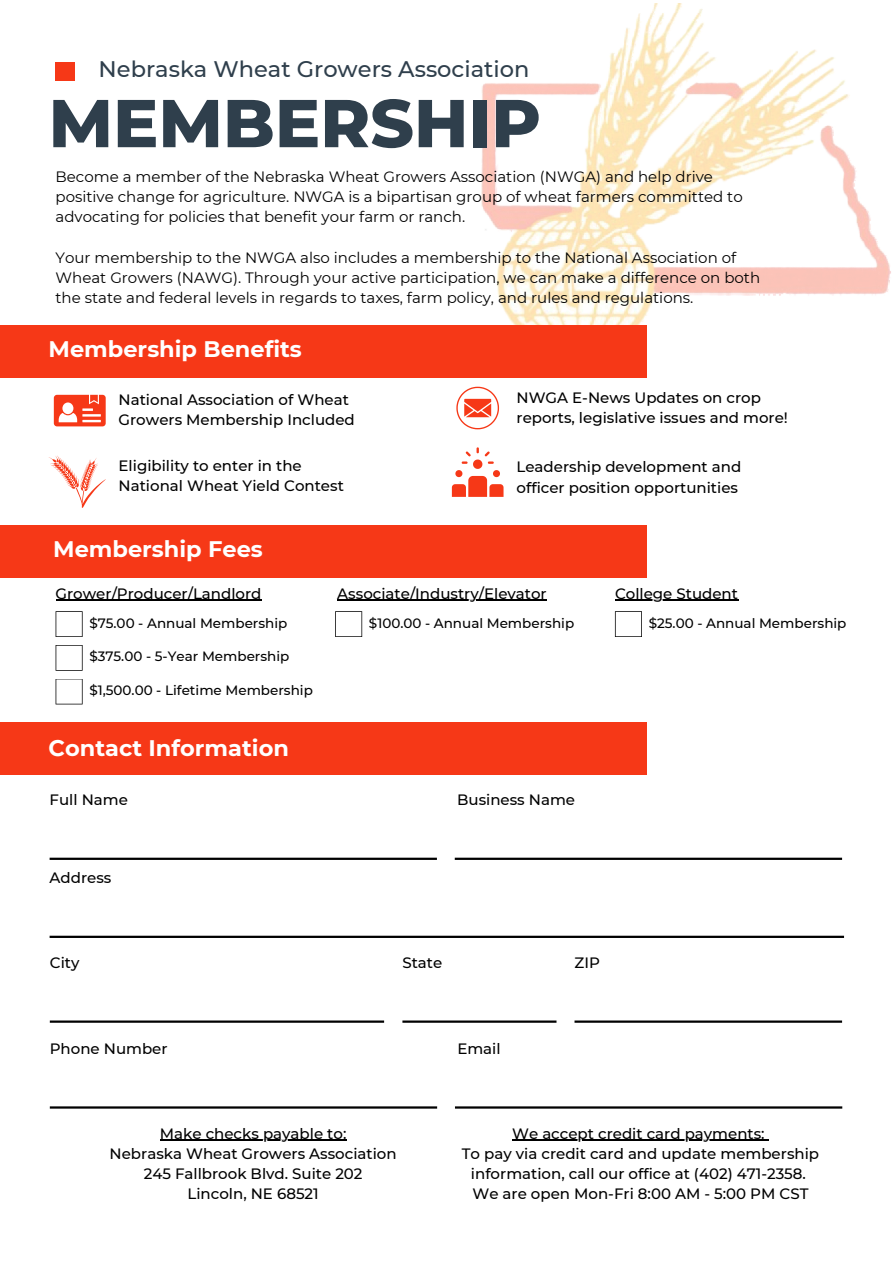
<style>
.page{position:relative;width:894px;height:1264px;background:#fff}
.page>*{position:absolute;margin:0;border:0;box-sizing:border-box;transform-origin:0 0}
.t1{font:800 67.5px "Montserrat";color:#2f3f4c}
.t2{font:700 22.5px "Montserrat";color:#fff}
.t3{font:500 22.5px "Montserrat";color:#2f3f4c}
.t4{font:500 15px/20.2px "Montserrat";color:#000}
.t5{font:15px/20.2px "Montserrat";color:#000}
.t6{font:500 13.5px "Montserrat";color:#000}
</style>
<div class="page">
<div style="left:0;top:525px;width:646px;height:52px;background:#f63817"></div>
<div style="left:56px;top:62px;width:19px;height:19px;background:#f63817"></div>
<img style="left:481px;top:3px;width:410px;height:348px">
<div style="left:0;top:722px;width:646px;height:53px;background:#f63817"></div>
<div style="left:0;top:325px;width:646px;height:53px;background:#f63817"></div>
<svg style="left:56px;top:611px;width:27px;height:26px"></svg>
<svg style="left:56px;top:645px;width:27px;height:25px"></svg>
<svg style="left:56px;top:679px;width:27px;height:25px"></svg>
<svg style="left:335px;top:611px;width:27px;height:26px"></svg>
<svg style="left:614px;top:611px;width:27px;height:26px"></svg>
<hr style="left:50px;top:857px;width:387px;height:3px;background:#000">
<hr style="left:454px;top:857px;width:387px;height:3px;background:#000">
<hr style="left:50px;top:935px;width:793px;height:3px;background:#000">
<hr style="left:50px;top:1020px;width:334px;height:2px;background:#000">
<hr style="left:402px;top:1020px;width:154px;height:2px;background:#000">
<hr style="left:574px;top:1020px;width:267px;height:2px;background:#000">
<hr style="left:50px;top:1106px;width:387px;height:2px;background:#000">
<hr style="left:455px;top:1106px;width:387px;height:2px;background:#000">
<svg style="left:451px;top:447px;width:52px;height:50px"></svg>
<svg style="left:54px;top:395px;width:52px;height:31px"></svg>
<svg style="left:456px;top:387px;width:43px;height:42px"></svg>
<svg style="left:49px;top:455px;width:57px;height:53px"></svg>
<hr style="left:56px;top:599px;width:205px;height:2px;background:#000">
<hr style="left:337px;top:599px;width:209px;height:2px;background:#000">
<hr style="left:614px;top:599px;width:123px;height:2px;background:#000">
<hr style="left:160px;top:1139px;width:186px;height:1px;background:#000">
<hr style="left:512px;top:1139px;width:252px;height:1px;background:#000">
<h2 class="t3" style="left:99px;top:55px;width:432px">Nebraska Wheat Growers Association</h2>
<p class="t1" style="left:49px;top:82px;width:494px">MEMBERSHIP</p>
<h4 class="t5" style="left:56px;top:166px;width:688px">Become a member of the Nebraska Wheat Growers Association (NWGA) and help drive positive change for agriculture. NWGA is a bipartisan group of wheat farmers committed to advocating for policies that benefit your farm or ranch.</h4>
<p class="t5" style="left:56px;top:247px;width:706px">Your membership to the NWGA also includes a membership to the National Association of<br>Wheat Growers (NAWG). Through your active participation, we can make a difference on both the state and federal levels in regards to taxes, farm policy, and rules and regulations.</p>
<h4 class="t2" style="left:49px;top:336px;width:255px">Membership Benefits</h4>
<h4 class="t4" style="left:118px;top:389px;width:238px">National Association of Wheat<br>Growers Membership Included</h4>
<h2 class="t4" style="left:118px;top:455px;width:227px">Eligibility to enter in the<br>National Wheat Yield Contest</h2>
<p class="t2" style="left:53px;top:535px;width:211px">Membership Fees</p>
<h4 class="t4" style="left:516px;top:387px;width:273px">NWGA E-News Updates on crop reports, legislative issues and more!</h4>
<h4 class="t4" style="left:516px;top:457px;width:226px">Leadership development and officer position opportunities</h4>
<h4 class="t4" style="left:56px;top:583px;width:207px">Grower/Producer/Landlord</h4>
<p class="t4" style="left:337px;top:583px;width:211px">Associate/Industry/Elevator</p>
<h4 class="t4" style="left:614px;top:583px;width:124px">College Student</h4>
<p class="t6" style="left:89px;top:614px;width:199px">$75.00 - Annual Membership</p>
<h4 class="t6" style="left:89px;top:648px;width:201px">$375.00 - 5-Year Membership</h4>
<h2 class="t6" style="left:89px;top:681px;width:225px">$1,500.00 - Lifetime Membership</h2>
<h4 class="t6" style="left:369px;top:614px;width:207px">$100.00 - Annual Membership</h4>
<h4 class="t6" style="left:648px;top:614px;width:199px">$25.00 - Annual Membership</h4>
<h4 class="t2" style="left:49px;top:734px;width:242px">Contact Information</h4>
<h4 class="t4" style="left:50px;top:789px;width:80px">Full Name</h4>
<p class="t4" style="left:457px;top:789px;width:119px">Business Name</p>
<p class="t4" style="left:50px;top:867px;width:63px">Address</p>
<h2 class="t4" style="left:50px;top:952px;width:31px">City</h2>
<h1 class="t4" style="left:402px;top:952px;width:41px">State</h1>
<p class="t4" style="left:574px;top:952px;width:27px">ZIP</p>
<h4 class="t4" style="left:50px;top:1038px;width:119px">Phone Number</h4>
<h4 class="t4" style="left:457px;top:1038px;width:45px">Email</h4>
<h4 class="t4" style="left:110px;top:1123px;width:288px;text-align:center">Make checks payable to:<br>Nebraska Wheat Growers Association<br>245 Fallbrook Blvd. Suite 202<br>Lincoln, NE 68521</h4>
<p class="t4" style="left:461px;top:1123px;width:359px;text-align:center">We accept credit card payments:<br>To pay via credit card and update membership information, call our office at (402) 471-2358.<br>We are open Mon-Fri 8:00 AM - 5:00 PM CST</p>
</div>
